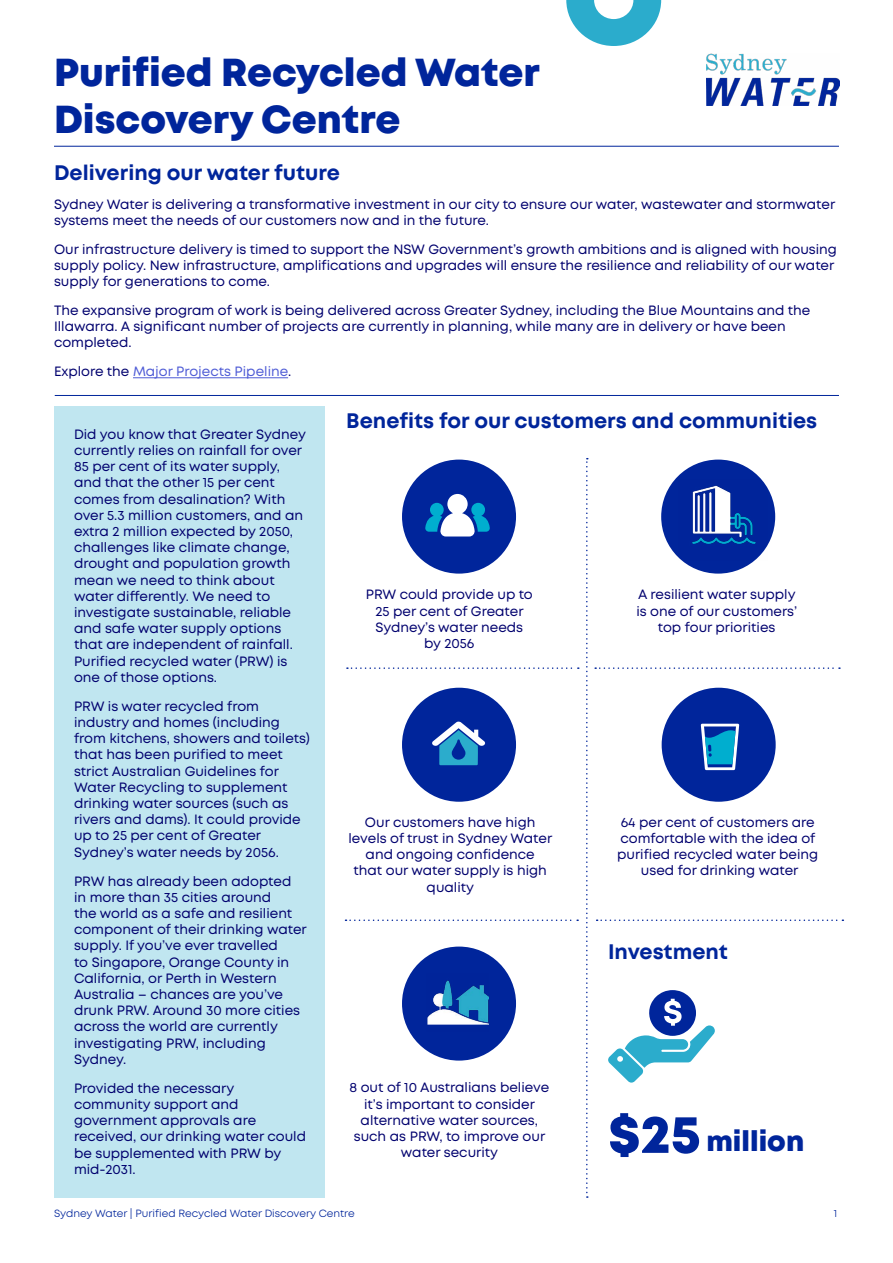
<style>
.page{position:relative;width:893px;height:1263px;background:#fff}
.page>*{position:absolute;margin:0;border:0;box-sizing:border-box;transform-origin:0 0}
.t1{font:800 53.4px "Mont";color:#00259b}
.t2{font:800 39px/46.8px "Mont";color:#00259b}
.t3{font:800 28.35px "Mont";color:#00259b}
.t4{font:700 21px "Mont";color:#00259b}
.t5{font:13.5px/16.2px "Mont";color:#00006e}
.t6{font:13.5px "Mont";color:#4f5cd6}
.t7{font:10.5px "Mont";color:#00259b}
.s1{color:#00006e}
</style>
<div class="page">
<div style="left:54px;top:406px;width:270px;height:792px;background:#c0e6f0"></div>
<img style="left:706px;top:53px;width:134px;height:53px">
<hr style="left:133px;top:377px;width:155px;height:1px;background:#4f5cd6">
<svg style="left:566px;top:0;width:95px;height:46px"></svg>
<svg style="left:608px;top:990px;width:107px;height:92px"></svg>
<svg style="left:586px;top:458px;width:2px;height:740px"></svg>
<svg style="left:597px;top:919px;width:246px;height:2px"></svg>
<hr style="left:55px;top:395px;width:784px;height:1px;background:#00259b">
<svg style="left:347px;top:667px;width:232px;height:2px"></svg>
<svg style="left:595px;top:667px;width:245px;height:2px"></svg>
<svg style="left:345px;top:919px;width:233px;height:2px"></svg>
<hr style="left:54px;top:146px;width:785px;height:1px;background:#00259b">
<div style="left:661px;top:460px;width:114px;height:114px;background:#00259b;border-radius:50%"></div>
<img style="left:678px;top:479px;width:89px;height:82px">
<div style="left:402px;top:688px;width:114px;height:114px;background:#00259b;border-radius:50%"></div>
<svg style="left:432px;top:721px;width:53px;height:44px"></svg>
<div style="left:662px;top:688px;width:114px;height:114px;background:#00259b;border-radius:50%"></div>
<svg style="left:701px;top:724px;width:38px;height:46px"></svg>
<div style="left:402px;top:946px;width:114px;height:114px;background:#00259b;border-radius:50%"></div>
<img style="left:427px;top:980px;width:62px;height:45px">
<div style="left:402px;top:460px;width:114px;height:114px;background:#00259b;border-radius:50%"></div>
<svg style="left:425px;top:494px;width:65px;height:42px"></svg>
<h2 class="t2" style="left:54px;top:50px;width:488px">Purified Recycled Water<br>Discovery Centre</h2>
<h3 class="t4" style="left:54px;top:159px;width:287px">Delivering our water future</h3>
<p class="t5" style="left:54px;top:196px;width:783px">Sydney Water is delivering a transformative investment in our city to ensure our water, wastewater and stormwater systems meet the needs of our customers now and in the future.</p>
<p class="t5" style="left:54px;top:241px;width:784px">Our infrastructure delivery is timed to support the NSW Government’s growth ambitions and is aligned with housing supply policy. New infrastructure, amplifications and upgrades will ensure the resilience and reliability of our water supply for generations to come.</p>
<p class="t5" style="left:54px;top:302px;width:758px">The expansive program of work is being delivered across Greater Sydney, including the Blue Mountains and the<br>Illawarra. A significant number of projects are currently in planning, while many are in delivery or have been completed.</p>
<p class="t6" style="left:54px;top:363px;width:239px"><span class="s1">Explore the</span> Major Projects Pipeline<span class="s1">.</span></p>
<p class="t5" style="left:74px;top:426px;width:234px">Did you know that Greater Sydney currently relies on rainfall for over<br>85 per cent of its water supply, and that the other 15 per cent comes from desalination? With over 5.3 million customers, and an extra 2 million expected by 2050, challenges like climate change, drought and population growth mean we need to think about water differently. We need to investigate sustainable, reliable and safe water supply options that are independent of rainfall.<br>Purified recycled water (PRW) is one of those options.</p>
<p class="t5" style="left:74px;top:698px;width:237px">PRW is water recycled from industry and homes (including from kitchens, showers and toilets) that has been purified to meet strict Australian Guidelines for<br>Water Recycling to supplement drinking water sources (such as rivers and dams). It could provide up to 25 per cent of Greater<br>Sydney’s water needs by 2056.</p>
<p class="t5" style="left:74px;top:873px;width:234px">PRW has already been adopted in more than 35 cities around<br>the world as a safe and resilient component of their drinking water supply. If you’ve ever travelled<br>to Singapore, Orange County in<br>California, or Perth in Western<br>Australia – chances are you’ve drunk PRW. Around 30 more cities across the world are currently investigating PRW, including<br>Sydney.</p>
<p class="t5" style="left:74px;top:1080px;width:234px">Provided the necessary community support and government approvals are received, our drinking water could be supplemented with PRW by mid-2031.</p>
<h3 class="t4" style="left:346px;top:407px;width:473px">Benefits for our customers and communities</h3>
<p class="t5" style="left:366px;top:587px;width:168px;text-align:center">PRW could provide up to<br>25 per cent of Greater<br>Sydney’s water needs by 2056</p>
<p class="t5" style="left:636px;top:587px;width:162px;text-align:center">A resilient water supply is one of our customers’ top four priorities</p>
<p class="t5" style="left:348px;top:814px;width:205px;text-align:center">Our customers have high levels of trust in Sydney Water and ongoing confidence<br>that our water supply is high quality</p>
<p class="t5" style="left:349px;top:1080px;width:201px;text-align:center">8 out of 10 Australians believe it’s important to consider alternative water sources, such as PRW, to improve our water security</p>
<p class="t5" style="left:617px;top:814px;width:203px;text-align:center">64 per cent of customers are comfortable with the idea of purified recycled water being used for drinking water</p>
<h3 class="t4" style="left:608px;top:938px;width:121px">Investment</h3>
<h1 class="t1" style="left:608px;top:1099px;width:94px">$25</h1>
<h3 class="t3" style="left:706px;top:1123px;width:99px">million</h3>
<p class="t7" style="left:54px;top:1206px;width:302px">Sydney Water | Purified Recycled Water Discovery Centre</p>
<p class="t7" style="left:834px;top:1206px;width:5px">1</p>
</div>
